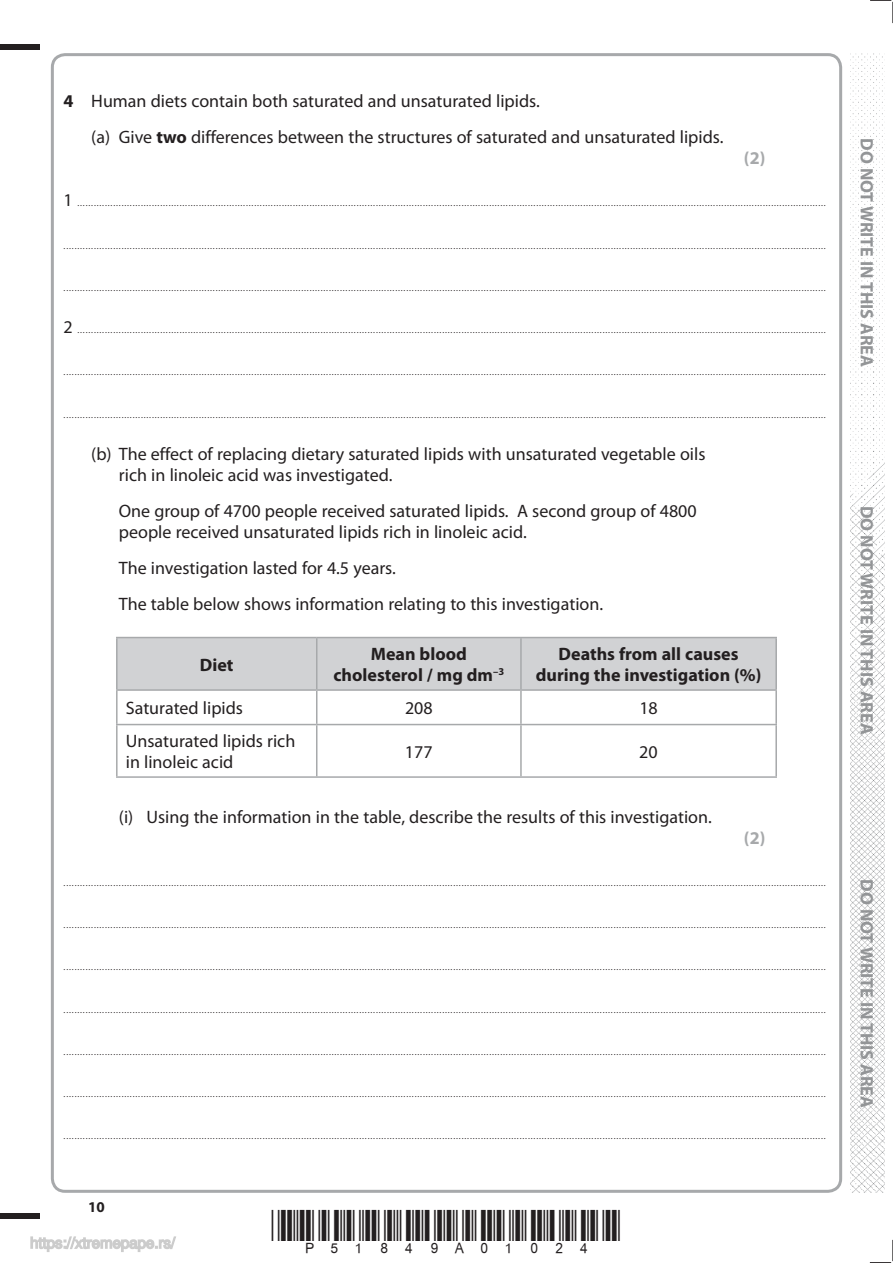
<style>
.page{position:relative;width:893px;height:1263px;background:#fff}
.page>*{position:absolute;margin:0;border:0;box-sizing:border-box;transform-origin:0 0}
.t1{font:18px/21px "Myriad Pro";color:#231f20}
.t2{font:700 18px/21px "Myriad Pro";color:#231f20;text-align:center}
.t3{font:700 18px "Myriad Pro";color:#939597}
.t4{font:700 18px "Myriad Pro";color:#a7a9ab}
.t5{font:700 15px "Myriad Pro";color:#231f20}
.t6{font:9px "Myriad Pro";color:#231f20}
.s1{font-weight:700}
.s2{font-size:18px}
</style>
<div class="page">
<div style="left:0;top:44px;width:40px;height:5px;background:#231f20"></div>
<div style="left:0;top:1214px;width:40px;height:5px;background:#231f20"></div>
<svg style="left:869px;top:1240px;width:24px;height:23px"></svg>
<svg style="left:870px;top:0;width:23px;height:23px"></svg>
<img style="left:850px;top:53px;width:34px;height:1140px">
<div style="left:117px;top:638px;width:658px;height:51px;background:#d1d2d4"></div>
<hr style="left:116px;top:637px;width:201px;height:1px;background:#a7a9ab">
<hr style="left:116px;top:638px;width:1px;height:51px;background:#a7a9ab">
<hr style="left:317px;top:637px;width:204px;height:1px;background:#a7a9ab">
<hr style="left:316px;top:638px;width:1px;height:51px;background:#a7a9ab">
<hr style="left:521px;top:637px;width:256px;height:1px;background:#a7a9ab">
<hr style="left:520px;top:638px;width:1px;height:51px;background:#a7a9ab">
<hr style="left:775px;top:638px;width:2px;height:51px;background:#a7a9ab">
<hr style="left:116px;top:689px;width:201px;height:2px;background:#a7a9ab">
<hr style="left:116px;top:691px;width:1px;height:33px;background:#a7a9ab">
<hr style="left:317px;top:689px;width:204px;height:2px;background:#a7a9ab">
<hr style="left:316px;top:691px;width:1px;height:33px;background:#a7a9ab">
<hr style="left:521px;top:689px;width:256px;height:2px;background:#a7a9ab">
<hr style="left:520px;top:691px;width:1px;height:33px;background:#a7a9ab">
<hr style="left:775px;top:691px;width:2px;height:33px;background:#a7a9ab">
<hr style="left:116px;top:724px;width:201px;height:1px;background:#a7a9ab">
<hr style="left:116px;top:725px;width:1px;height:51px;background:#a7a9ab">
<hr style="left:317px;top:724px;width:204px;height:1px;background:#a7a9ab">
<hr style="left:316px;top:725px;width:1px;height:51px;background:#a7a9ab">
<hr style="left:521px;top:724px;width:256px;height:1px;background:#a7a9ab">
<hr style="left:520px;top:725px;width:1px;height:51px;background:#a7a9ab">
<hr style="left:775px;top:725px;width:2px;height:51px;background:#a7a9ab">
<hr style="left:116px;top:776px;width:661px;height:2px;background:#a7a9ab">
<svg style="left:30px;top:1236px;width:146px;height:16px"></svg>
<h1 class="t1" style="left:91px;top:85px;width:633px;line-height:36px;text-indent:-28px"><span class="s1">4</span> Human diets contain both saturated and unsaturated lipids.<br>(a) Give <span class="s1">two</span> differences between the structures of saturated and unsaturated lipids.</h1>
<h1 class="t4" style="left:744px;top:151px;width:23px">(2)</h1>
<p class="t6" style="left:64px;top:200px;width:763px"><span class="s2">1</span> ...............................................................................................................................................................................................................................................................................</p>
<p class="t6" style="left:64px;top:242px;width:763px">....................................................................................................................................................................................................................................................................................</p>
<p class="t6" style="left:64px;top:284px;width:763px">....................................................................................................................................................................................................................................................................................</p>
<p class="t6" style="left:64px;top:327px;width:763px"><span class="s2">2</span> ...............................................................................................................................................................................................................................................................................</p>
<p class="t6" style="left:64px;top:369px;width:763px">....................................................................................................................................................................................................................................................................................</p>
<p class="t6" style="left:64px;top:411px;width:763px">....................................................................................................................................................................................................................................................................................</p>
<h1 class="t1" style="left:119px;top:445px;width:588px;text-indent:-28px">(b) The effect of replacing dietary saturated lipids with unsaturated vegetable oils rich in linoleic acid was investigated.</h1>
<h1 class="t1" style="left:119px;top:502px;width:579px">One group of 4700 people received saturated lipids. A second group of 4800 people received unsaturated lipids rich in linoleic acid.</h1>
<h1 class="t1" style="left:119px;top:551px;width:485px;line-height:36px">The investigation lasted for 4.5 years.<br>The table below shows information relating to this investigation.</h1>
<h1 class="t2" style="left:200px;top:655px;width:35px">Diet</h1>
<h1 class="t2" style="left:333px;top:645px;width:172px">Mean blood cholesterol / mg dm<sup>–3</sup></h1>
<h1 class="t2" style="left:535px;top:645px;width:227px">Deaths from all causes during the investigation (%)</h1>
<h1 class="t1" style="left:126px;top:699px;width:119px">Saturated lipids</h1>
<h1 class="t1" style="left:405px;top:699px;width:29px">208</h1>
<h1 class="t1" style="left:639px;top:699px;width:20px">18</h1>
<h1 class="t1" style="left:126px;top:732px;width:171px">Unsaturated lipids rich in linoleic acid</h1>
<h1 class="t1" style="left:405px;top:742px;width:29px">177</h1>
<h1 class="t1" style="left:639px;top:742px;width:20px">20</h1>
<h1 class="t1" style="left:119px;top:807px;width:594px">(i) Using the information in the table, describe the results of this investigation.</h1>
<h1 class="t4" style="left:743px;top:831px;width:23px">(2)</h1>
<p class="t6" style="left:64px;top:879px;width:763px">....................................................................................................................................................................................................................................................................................</p>
<p class="t6" style="left:64px;top:922px;width:763px">....................................................................................................................................................................................................................................................................................</p>
<p class="t6" style="left:64px;top:964px;width:763px">....................................................................................................................................................................................................................................................................................</p>
<p class="t6" style="left:64px;top:1006px;width:763px">....................................................................................................................................................................................................................................................................................</p>
<p class="t6" style="left:64px;top:1048px;width:763px">....................................................................................................................................................................................................................................................................................</p>
<p class="t6" style="left:64px;top:1091px;width:763px">....................................................................................................................................................................................................................................................................................</p>
<p class="t6" style="left:64px;top:1133px;width:763px">....................................................................................................................................................................................................................................................................................</p>
<h2 class="t5" style="left:88px;top:1201px;width:18px">10</h2>
<h1 class="t3" style="left:873px;top:138px;width:230px;rotate:90deg">DO NOT WRITE IN THIS AREA</h1>
<h1 class="t3" style="left:873px;top:506px;width:230px;rotate:90deg">DO NOT WRITE IN THIS AREA</h1>
<h1 class="t3" style="left:873px;top:879px;width:230px;rotate:90deg">DO NOT WRITE IN THIS AREA</h1>
</div>
